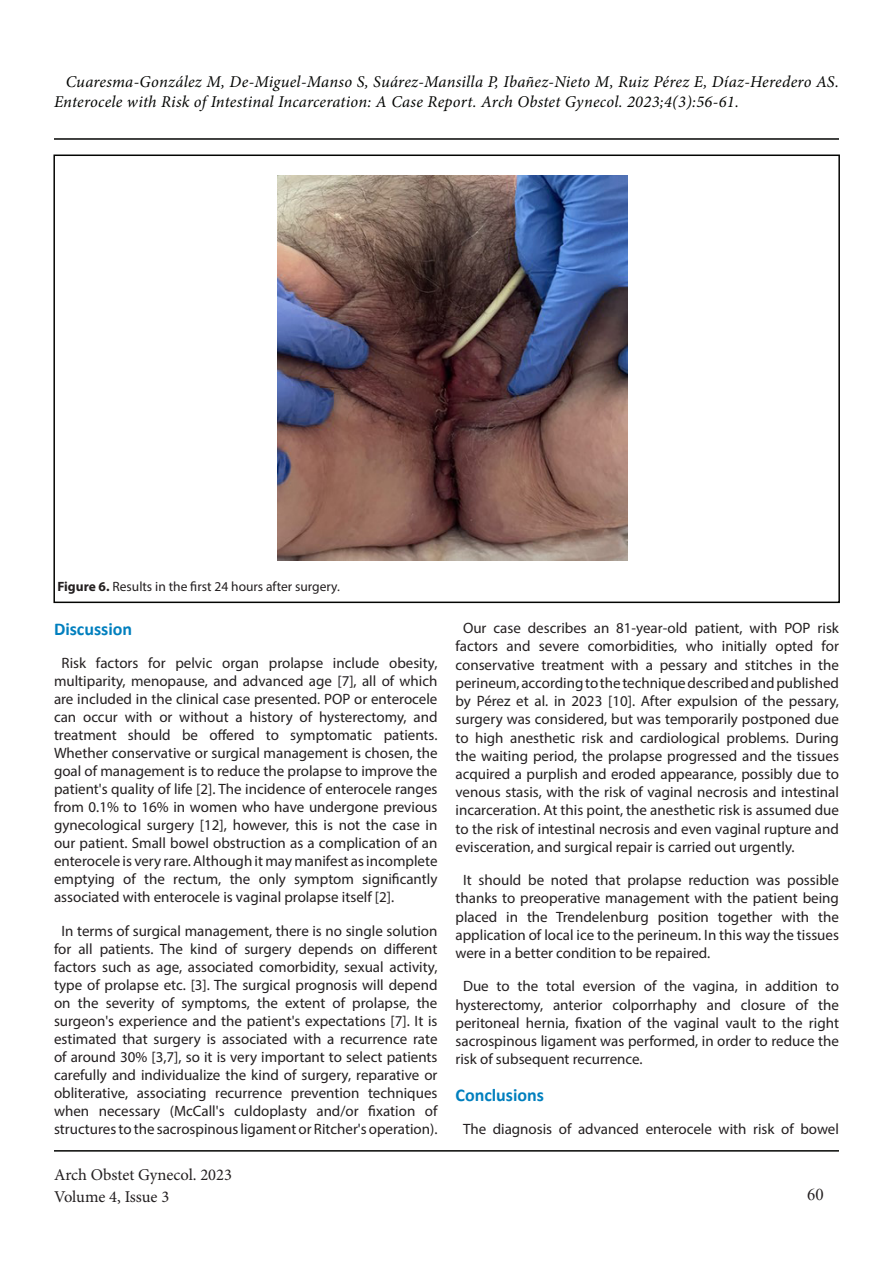
<style>
.page{position:relative;width:893px;height:1263px;background:#fff}
.page>*{position:absolute;margin:0;border:0;box-sizing:border-box;transform-origin:0 0}
.t1{font:700 18px "Calibri";color:#007fbe}
.t2{font:italic 16.5px/19.8px "Minion Pro";letter-spacing:.015em;color:#040503}
.t3{font:16.5px/21.6px "Minion Pro";letter-spacing:-.005em;color:#231f20}
.t4{font:16.5px "Times New Roman";color:#231f20}
.t5{font:15px/18px "Myriad Pro";color:#231f20;text-align:justify}
.t6{font:13.5px "Myriad Pro";color:#231f20}
.s1{font-weight:700}
</style>
<div class="page">
<hr style="left:54px;top:1150px;width:785px;height:1px;background:#040503">
<hr style="left:54px;top:138px;width:785px;height:2px;background:#040503">
<img style="left:278px;top:175px;width:349px;height:385px">
<div style="left:53px;top:154px;width:787px;height:449px;border:2px solid #040503"></div>
<p class="t2" style="left:54px;top:72px;width:786px;text-indent:12px">Cuaresma-González M, De-Miguel-Manso S, Suárez-Mansilla P, Ibañez-Nieto M, Ruiz Pérez E, Díaz-Heredero AS.<br>Enterocele with Risk of Intestinal Incarceration: A Case Report. Arch Obstet Gynecol. 2023;4(3):56-61.</p>
<p class="t6" style="left:57px;top:578px;width:284px"><span class="s1">Figure 6.</span> Results in the first 24 hours after surgery.</p>
<p class="t1" style="left:54px;top:617px;width:80px">Discussion</p>
<p class="t5" style="left:54px;top:654px;width:385px;text-indent:8px">Risk factors for pelvic organ prolapse include obesity, multiparity, menopause, and advanced age [7], all of which are included in the clinical case presented. POP or enterocele can occur with or without a history of hysterectomy, and treatment should be offered to symptomatic patients.<br>Whether conservative or surgical management is chosen, the goal of management is to reduce the prolapse to improve the patient's quality of life [2]. The incidence of enterocele ranges from 0.1% to 16% in women who have undergone previous gynecological surgery [12], however, this is not the case in our patient. Small bowel obstruction as a complication of an enterocele is very rare. Although it may manifest as incomplete emptying of the rectum, the only symptom significantly associated with enterocele is vaginal prolapse itself [2].</p>
<p class="t5" style="left:54px;top:921px;width:385px;text-align:center">In terms of surgical management, there is no single solution for all patients. The kind of surgery depends on different factors such as age, associated comorbidity, sexual activity, type of prolapse etc. [3]. The surgical prognosis will depend on the severity of symptoms, the extent of prolapse, the surgeon's experience and the patient's expectations [7]. It is estimated that surgery is associated with a recurrence rate of around 30% [3,7], so it is very important to select patients carefully and individualize the kind of surgery, reparative or obliterative, associating recurrence prevention techniques when necessary (McCall's culdoplasty and/or fixation of structures to the sacrospinous ligament or Ritcher's operation).</p>
<p class="t3" style="left:54px;top:1164px;width:180px">Arch Obstet Gynecol. 2023<br>Volume 4, Issue 3</p>
<p class="t5" style="left:455px;top:619px;width:385px;text-indent:8px">Our case describes an 81-year-old patient, with POP risk factors and severe comorbidities, who initially opted for conservative treatment with a pessary and stitches in the perineum, according to the technique described and published by Pérez et al. in 2023 [10]. After expulsion of the pessary, surgery was considered, but was temporarily postponed due to high anesthetic risk and cardiological problems. During the waiting period, the prolapse progressed and the tissues acquired a purplish and eroded appearance, possibly due to venous stasis, with the risk of vaginal necrosis and intestinal incarceration. At this point, the anesthetic risk is assumed due to the risk of intestinal necrosis and even vaginal rupture and evisceration, and surgical repair is carried out urgently.</p>
<p class="t5" style="left:455px;top:871px;width:385px;text-indent:8px">It should be noted that prolapse reduction was possible thanks to preoperative management with the patient being placed in the Trendelenburg position together with the application of local ice to the perineum. In this way the tissues were in a better condition to be repaired.</p>
<p class="t5" style="left:455px;top:977px;width:385px;text-indent:8px">Due to the total eversion of the vagina, in addition to hysterectomy, anterior colporrhaphy and closure of the peritoneal hernia, fixation of the vaginal vault to the right sacrospinous ligament was performed, in order to reduce the risk of subsequent recurrence.</p>
<p class="t1" style="left:455px;top:1082px;width:90px">Conclusions</p>
<p class="t5" style="left:463px;top:1119px;width:377px">The diagnosis of advanced enterocele with risk of bowel</p>
<p class="t4" style="left:807px;top:1182px;width:18px">60</p>
</div>
